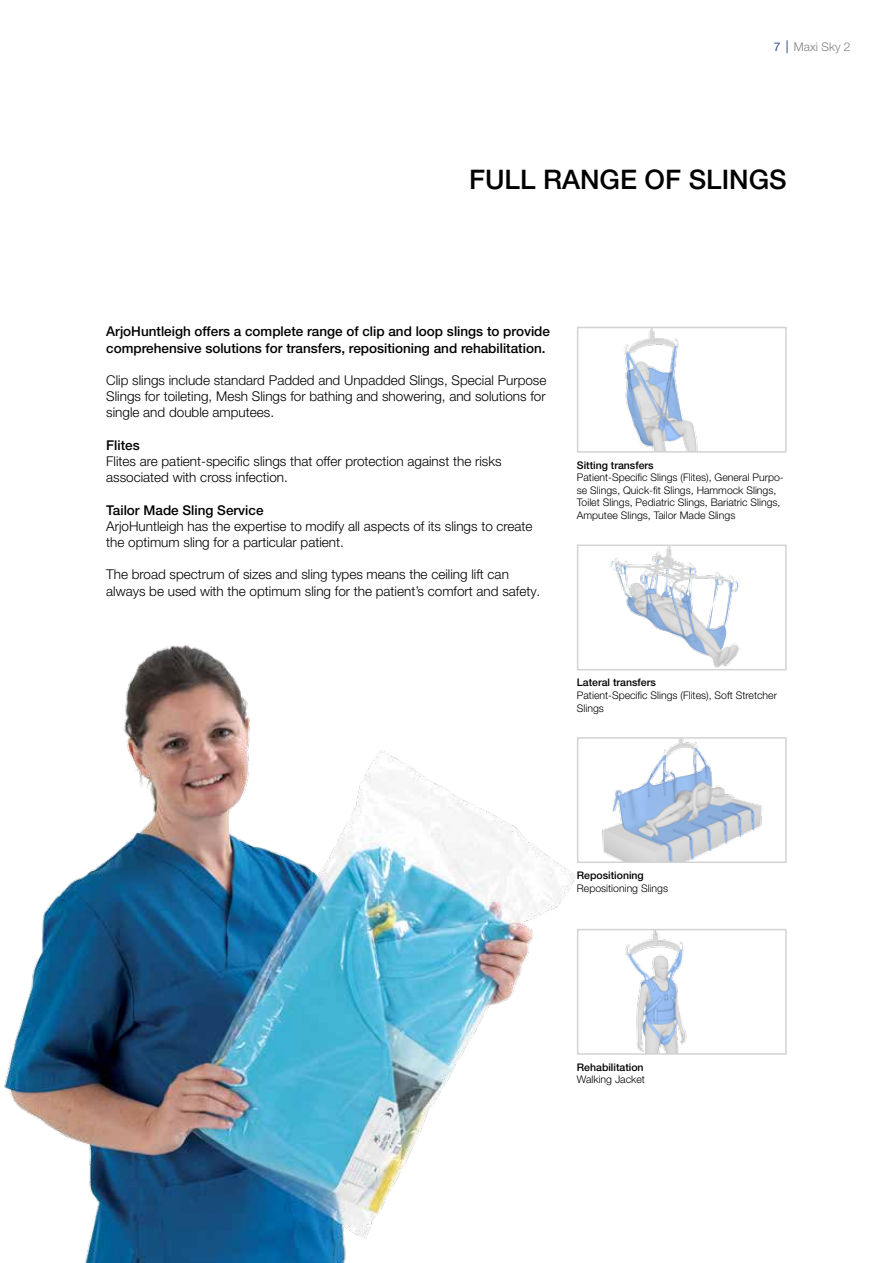
<style>
.page{position:relative;width:893px;height:1263px;background:#fff}
.page>*{position:absolute;margin:0;border:0;box-sizing:border-box;transform-origin:0 0}
.t1{font:500 27px "Helvetica Neue LT Pro";color:#000}
.t2{font:300 13.5px/16.2px "Helvetica Neue LT Pro";color:#000}
.t3{font:500 13.5px/16.2px "Helvetica Neue LT Pro";color:#000}
.t4{font:300 12px "Helvetica Neue LT Pro";color:#808285}
.t5{font:300 10.5px/12.6px "Helvetica Neue LT Pro";color:#000}
.t6{font:500 10.5px "Helvetica Neue LT Pro";color:#000}
.s1{font-weight:400;color:#304d8f}
</style>
<div class="page">
<img style="left:624px;top:330px;width:74px;height:120px">
<div style="left:577px;top:327px;width:210px;height:126px;border:2px solid #d1d3d4"></div>
<img style="left:610px;top:547px;width:130px;height:120px">
<div style="left:577px;top:544px;width:210px;height:126px;border:2px solid #d1d3d4"></div>
<img style="left:602px;top:740px;width:161px;height:120px">
<div style="left:577px;top:737px;width:210px;height:126px;border:2px solid #d1d3d4"></div>
<img style="left:625px;top:932px;width:62px;height:120px">
<div style="left:577px;top:929px;width:210px;height:126px;border:2px solid #d1d3d4"></div>
<img style="left:4px;top:544px;width:587px;height:719px">
<svg style="left:787px;top:40px;width:1px;height:13px"></svg>
<p class="t4" style="left:774px;top:39px;width:78px"><span class="s1">7</span> Maxi Sky 2</p>
<h1 class="t1" style="left:469px;top:164px;width:34px">FULL</h1>
<h1 class="t1" style="left:543px;top:164px;width:20px">RANGE</h1>
<h1 class="t1" style="left:645px;top:164px;width:62px">OF SLINGS</h1>
<p class="t3" style="left:106px;top:323px;width:445px">ArjoHuntleigh offers a complete range of clip and loop slings to provide comprehensive solutions for transfers, repositioning and rehabilitation.</p>
<p class="t2" style="left:106px;top:372px;width:442px;text-align:justify">Clip slings include standard Padded and Unpadded Slings, Special Purpose Slings for toileting, Mesh Slings for bathing and showering, and solutions for single and double amputees.</p>
<p class="t3" style="left:106px;top:437px;width:35px">Flites</p>
<p class="t2" style="left:106px;top:453px;width:397px">Flites are patient-specific slings that offer protection against the risks associated with cross infection.</p>
<p class="t3" style="left:106px;top:502px;width:159px">Tailor Made Sling Service</p>
<p class="t2" style="left:106px;top:518px;width:428px">ArjoHuntleigh has the expertise to modify all aspects of its slings to create the optimum sling for a particular patient.</p>
<p class="t2" style="left:106px;top:566px;width:436px">The broad spectrum of sizes and sling types means the ceiling lift can always be used with the optimum sling for the patient’s comfort and safety.</p>
<p class="t6" style="left:577px;top:459px;width:78px">Sitting transfers</p>
<p class="t5" style="left:577px;top:471px;width:208px">Patient-Specific Slings (Flites), General Purpo&shy;se Slings, Quick-fit Slings, Hammock Slings, Toilet Slings, Pediatric Slings, Bariatric Slings, Amputee Slings, Tailor Made Slings</p>
<p class="t6" style="left:577px;top:676px;width:80px">Lateral transfers</p>
<p class="t5" style="left:577px;top:689px;width:202px">Patient-Specific Slings (Flites), Soft Stretcher<br>Slings</p>
<p class="t6" style="left:577px;top:869px;width:68px">Repositioning</p>
<p class="t5" style="left:577px;top:881px;width:93px">Repositioning Slings</p>
<p class="t6" style="left:577px;top:1061px;width:68px">Rehabilitation</p>
<p class="t5" style="left:577px;top:1073px;width:70px">Walking Jacket</p>
</div>
